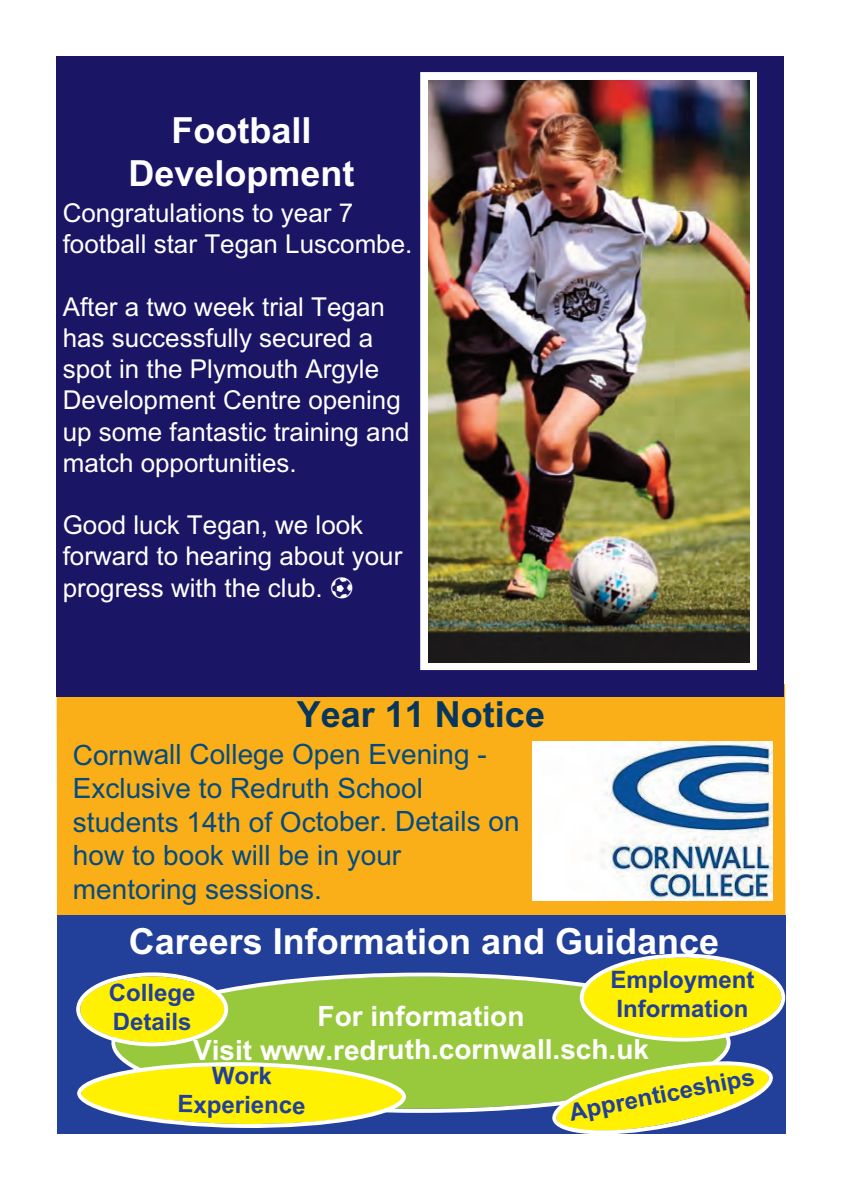
<style>
.page{position:relative;width:842px;height:1191px;background:#fff}
.page>*{position:absolute;margin:0;border:0;box-sizing:border-box;transform-origin:0 0}
.t1{font:700 36px/43.2px "Arial";color:#fff;text-align:center}
.t2{font:700 36px "Arial";color:#07365d}
.t3{font:28px/33.6px "Arial";color:#054b80}
.t4{font:700 28px/33.6px "Arial";color:#fff;text-align:center}
.t5{font:26px/31.2px "Arial";color:#fff}
.t6{font:700 24px/28.8px "Arial";color:#223f99}
</style>
<div class="page">
<div style="left:57px;top:684px;width:728px;height:231px;background:#faaf18"></div>
<div style="left:57px;top:915px;width:728px;height:219px;background:#223f99"></div>
<svg style="left:111px;top:972px;width:620px;height:141px;background:#97c44a"></svg>
<svg style="left:580px;top:953px;width:205px;height:88px"></svg>
<svg style="left:77px;top:1061px;width:329px;height:67px;background:#d6d63c"></svg>
<svg style="left:76px;top:972px;width:152px;height:74px;background:#d6d43d"></svg>
<svg style="left:549px;top:1056px;width:224px;height:78px"></svg>
<div style="left:57px;top:57px;width:727px;height:640px;background:#1a1565"></div>
<div style="left:420px;top:72px;width:337px;height:598px;border:8px solid #fff"></div>
<img style="left:428px;top:80px;width:321px;height:582px">
<img style="left:533px;top:742px;width:240px;height:158px">
<h1 class="t1" style="left:128px;top:112px;width:228px">Football<br>Development</h1>
<p class="t5" style="left:63px;top:200px;width:351px">Congratulations to year 7 football star Tegan Luscombe.</p>
<p class="t5" style="left:63px;top:293px;width:348px">After a two week trial Tegan has successfully secured a spot in the Plymouth Argyle<br>Development Centre opening up some fantastic training and match opportunities.</p>
<p class="t5" style="left:63px;top:512px;width:341px">Good luck Tegan, we look forward to hearing about your progress with the club. ⚽</p>
<h1 class="t2" style="left:297px;top:701px;width:250px">Year 11 Notice</h1>
<p class="t3" style="left:73px;top:740px;width:448px">Cornwall College Open Evening -<br>Exclusive to Redruth School students 14th of October. Details on how to book will be in your mentoring sessions.</p>
<h1 class="t1" style="left:129px;top:923px;width:592px">Careers Information and Guidance</h1>
<p class="t6" style="left:610px;top:967px;width:146px">Employment<br>Information</p>
<p class="t6" style="left:109px;top:980px;width:88px">College<br>Details</p>
<p class="t4" style="left:193px;top:1002px;width:457px">For information<br>Visit www.redruth.cornwall.sch.uk</p>
<p class="t6" style="left:178px;top:1062px;width:130px;text-align:center;rotate:1deg">Work<br>Experience</p>
<p class="t6" style="left:567px;top:1100px;width:190px;rotate:-11deg">Apprenticeships</p>
</div>
